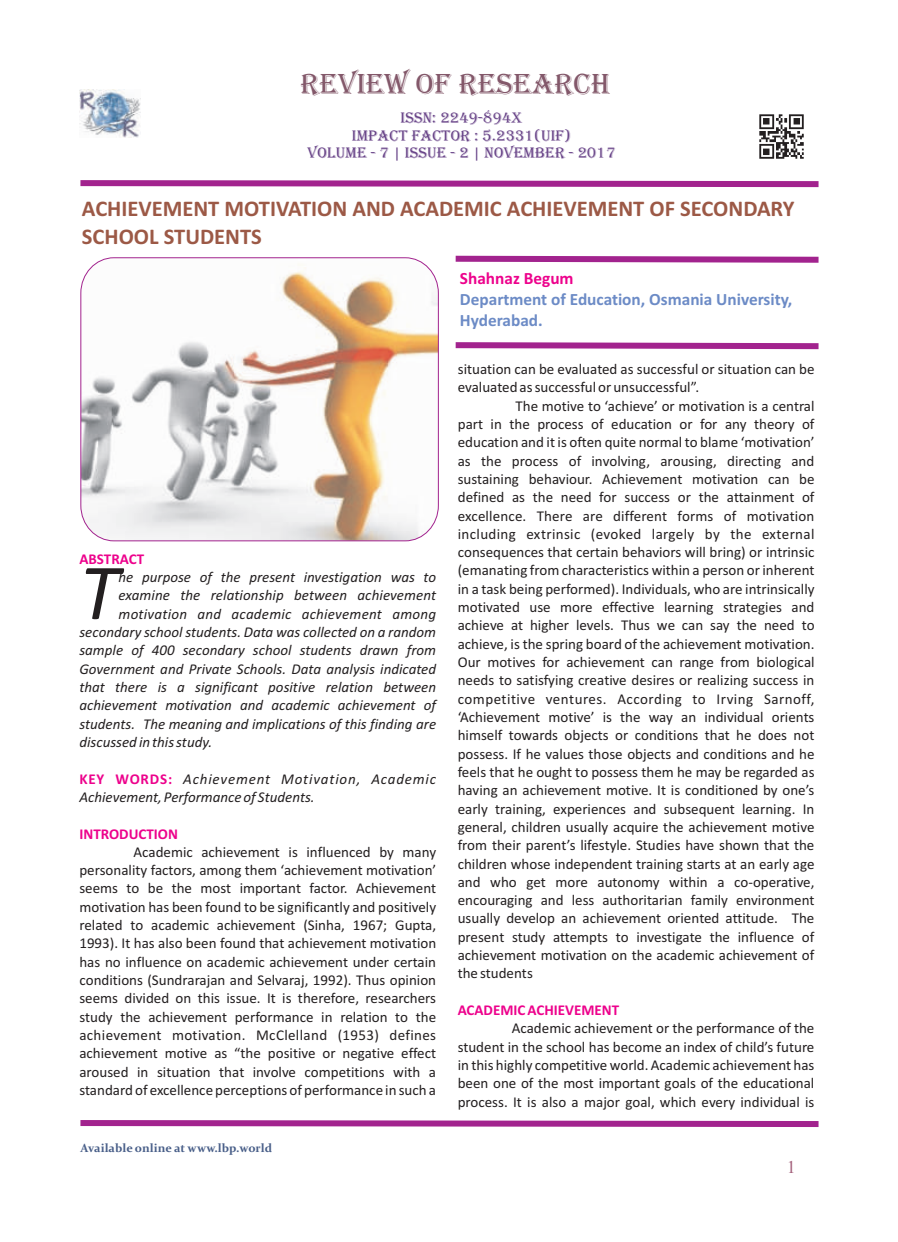
<style>
.page{position:relative;width:898px;height:1242px;background:#fff}
.page>*{position:absolute;margin:0;border:0;box-sizing:border-box;transform-origin:0 0}
.t1{font:italic 80.25px "Calibri";color:#231f20}
.t2{font:30px "Algerian";color:#83586a}
.t3{font:700 22.5px/27.5px "Calibri";color:#9c5946}
.t4{font:18px "Times New Roman";color:#a4617c}
.t5{font:700 17.25px/21px "Calibri";color:#6c8bc6}
.t6{font:700 17.25px "Calibri";color:#ed028c}
.t7{font:15.75px/17.5px "Algerian";color:#674287;text-align:center}
.t8{font:15px/18.3px "Calibri";color:#231f20;text-align:justify}
.t9{font:italic 15px/18.3px "Calibri";color:#231f20}
.t10{font:700 15px "Calibri";color:#ed028c}
.t11{font:700 15px "Calibri";letter-spacing:.055em;color:#ed028c}
.t12{font:700 12px "Constantia";color:#485e88}
</style>
<div class="page">
<svg style="left:80px;top:1120px;width:739px;height:7px;background:#af429e"></svg>
<img style="left:81px;top:258px;width:357px;height:283px;border-radius:34px">
<div style="left:80px;top:257px;width:358px;height:284px;border:1px solid #a2238e;border-radius:34px"></div>
<svg style="left:455px;top:255px;width:364px;height:8px;background:#b95aaa"></svg>
<svg style="left:455px;top:342px;width:364px;height:8px;background:#b95aaa"></svg>
<svg style="left:80px;top:180px;width:739px;height:8px;background:#b959aa"></svg>
<img style="left:759px;top:114px;width:45px;height:45px">
<img style="left:80px;top:89px;width:60px;height:49px">
<h2 class="t2" style="left:300px;top:68px;width:311px">REVIEW OF RESEARCH</h2>
<p class="t7" style="left:307px;top:109px;width:309px">ISSN: 2249-894X<br>IMPACT FACTOR : 5.2331(UIF)<br>VOLUME - 7 | ISSUE - 2 | NOVEMBER - 2017</p>
<h3 class="t3" style="left:82px;top:197px;width:714px">ACHIEVEMENT MOTIVATION AND ACADEMIC ACHIEVEMENT OF SECONDARY<br>SCHOOL STUDENTS</h3>
<p class="t10" style="left:79px;top:552px;width:66px">ABSTRACT</p>
<h1 class="t1" style="left:79px;top:559px;width:41px">T</h1>
<p class="t9" style="left:118px;top:569px;width:319px">he purpose of the present investigation was to</p>
<p class="t9" style="left:118px;top:587px;width:319px">examine the relationship between achievement</p>
<p class="t9" style="left:118px;top:606px;width:319px">motivation and academic achievement among</p>
<p class="t9" style="left:79px;top:624px;width:358px">secondary school students. Data was collected on a random</p>
<p class="t9" style="left:79px;top:642px;width:358px">sample of 400 secondary school students drawn from</p>
<p class="t9" style="left:79px;top:661px;width:358px">Government and Private Schools. Data analysis indicated</p>
<p class="t9" style="left:79px;top:679px;width:358px">that there is a significant positive relation between</p>
<p class="t9" style="left:79px;top:697px;width:358px">achievement motivation and academic achievement of</p>
<p class="t9" style="left:79px;top:715px;width:358px">students. The meaning and implications of this finding are</p>
<p class="t9" style="left:79px;top:734px;width:134px">discussed in this study.</p>
<p class="t9" style="left:79px;top:770px;width:358px;text-indent:104px">Achievement Motivation, Academic<br>Achievement, Performance of Students.</p>
<p class="t11" style="left:79px;top:772px;width:94px">KEY WORDS:</p>
<p class="t10" style="left:79px;top:827px;width:100px">INTRODUCTION</p>
<p class="t8" style="left:79px;top:844px;width:358px;text-indent:54px">Academic achievement is influenced by many personality factors, among them ‘achievement motivation’ seems to be the most important factor. Achievement motivation has been found to be significantly and positively related to academic achievement (Sinha, 1967; Gupta, 1993). It has also been found that achievement motivation has no influence on academic achievement under certain conditions (Sundrarajan and Selvaraj, 1992). Thus opinion seems divided on this issue. It is therefore, researchers study the achievement performance in relation to the achievement motivation. McClelland (1953) defines achievement motive as “the positive or negative effect aroused in situation that involve competitions with a standard of excellence perceptions of performance in such a</p>
<p class="t12" style="left:81px;top:1143px;width:193px">Available online at www.lbp.world</p>
<p class="t6" style="left:460px;top:271px;width:115px">Shahnaz Begum</p>
<p class="t5" style="left:460px;top:290px;width:334px">Department of Education, Osmania University,<br>Hyderabad.</p>
<p class="t8" style="left:457px;top:361px;width:358px">situation can be evaluated as successful or situation can be evaluated as successful or unsuccessful”.</p>
<p class="t8" style="left:457px;top:398px;width:358px;text-indent:58px">The motive to ‘achieve’ or motivation is a central part in the process of education or for any theory of education and it is often quite normal to blame ‘motivation’ as the process of involving, arousing, directing and sustaining behaviour. Achievement motivation can be defined as the need for success or the attainment of excellence. There are different forms of motivation including extrinsic (evoked largely by the external consequences that certain behaviors will bring) or intrinsic (emanating from characteristics within a person or inherent in a task being performed). Individuals, who are intrinsically motivated use more effective learning strategies and achieve at higher levels. Thus we can say the need to achieve, is the spring board of the achievement motivation.<br>Our motives for achievement can range from biological needs to satisfying creative desires or realizing success in competitive ventures. According to Irving Sarnoff, ‘Achievement motive’ is the way an individual orients himself towards objects or conditions that he does not possess. If he values those objects and conditions and he feels that he ought to possess them he may be regarded as having an achievement motive. It is conditioned by one’s early training, experiences and subsequent learning. In general, children usually acquire the achievement motive from their parent’s lifestyle. Studies have shown that the children whose independent training starts at an early age and who get more autonomy within a co-operative, encouraging and less authoritarian family environment usually develop an achievement oriented attitude. The present study attempts to investigate the influence of achievement motivation on the academic achievement of the students</p>
<p class="t10" style="left:457px;top:1003px;width:163px">ACADEMIC ACHIEVEMENT</p>
<p class="t8" style="left:457px;top:1020px;width:358px;text-indent:54px">Academic achievement or the performance of the student in the school has become an index of child’s future in this highly competitive world. Academic achievement has been one of the most important goals of the educational process. It is also a major goal, which every individual is</p>
<p class="t4" style="left:786px;top:1160px;width:10px">1</p>
</div>
